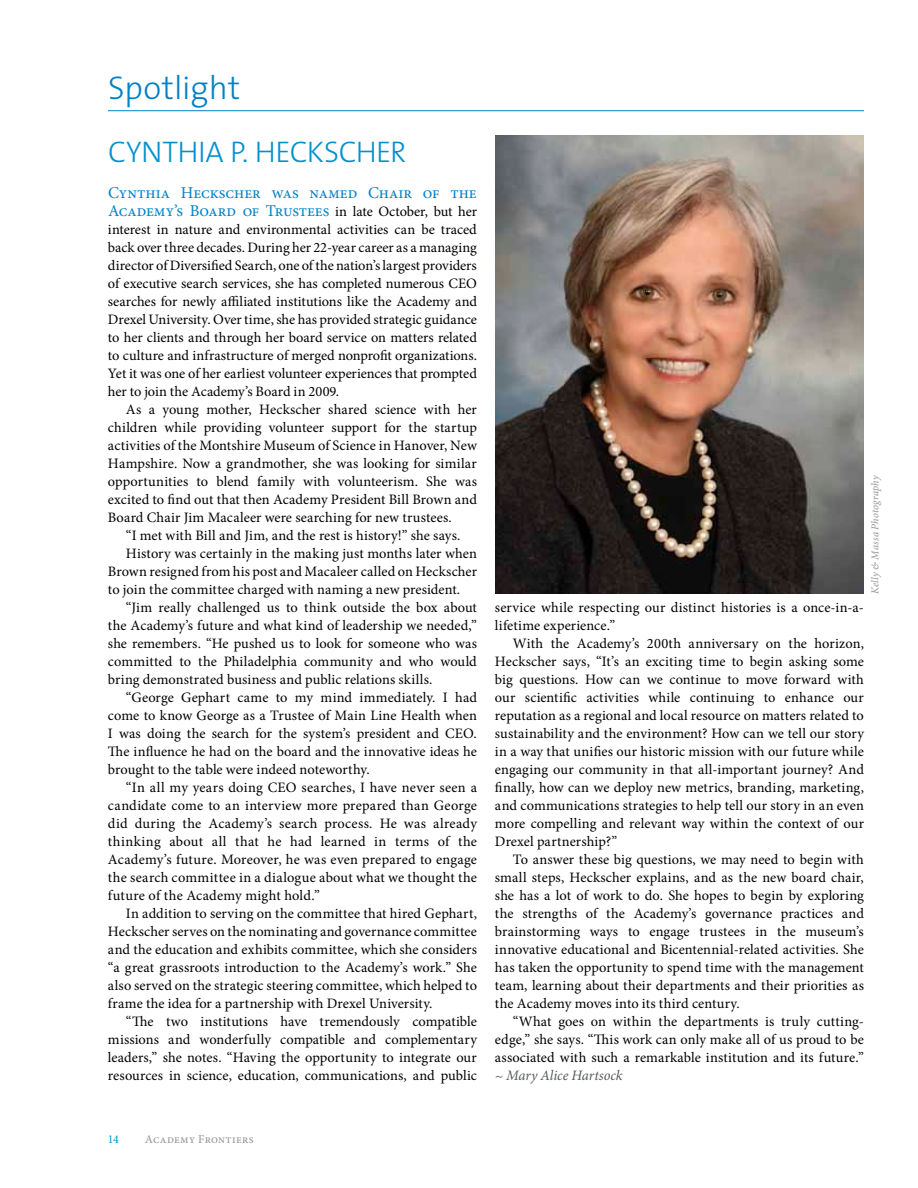
<style>
.page{position:relative;width:918px;height:1188px;background:#fff}
.page>*{position:absolute;margin:0;border:0;box-sizing:border-box;transform-origin:0 0}
.t1{font:300 33px "The Sans";color:#0081c6}
.t2{font:30px "The Sans Light Caps";letter-spacing:-.015em;color:#0091ce}
.t3{font:16.5px/18px "Minion Pro";letter-spacing:-.005em;color:#0081c6}
.t4{font:14.4px/18px "Minion Pro";color:#000;text-align:justify}
.t5{font:italic 14.4px "Minion Pro";color:#57595b}
.t6{font:12px "Minion Pro";letter-spacing:.025em;color:#939498}
.t7{font:12px "Minion Pro";color:#0091ce}
.t8{font:italic 10.5px "Minion Pro";color:#939498}
.s1{font-size:14.4px;color:#000}
</style>
<div class="page">
<hr style="left:108px;top:110px;width:756px;height:1px;background:#0081c6">
<img style="left:495px;top:135px;width:369px;height:459px">
<h1 class="t1" style="left:108px;top:61px;width:134px">Spotlight</h1>
<h2 class="t2" style="left:108px;top:127px;width:296px">CYNTHIA P. H ECKSCHER</h2>
<p class="t3" style="left:108px;top:184px;width:371px">Cynthia Heckscher was named Chair of the<br>Academy’s Board of Trustees <span class="s1">in late October, but her</span></p>
<p class="t4" style="left:108px;top:220px;width:371px">interest in nature and environmental activities can be traced back over three decades. During her 22-year career as a managing director of Diversified Search, one of the nation’s largest providers of executive search services, she has completed numerous CEO searches for newly affiliated institutions like the Academy and Drexel University. Over time, she has provided strategic guidance to her clients and through her board service on matters related to culture and infrastructure of merged nonprofit organizations.<br>Yet it was one of her earliest volunteer experiences that prompted her to join the Academy’s Board in 2009.</p>
<p class="t4" style="left:108px;top:400px;width:371px;text-indent:18px">As a young mother, Heckscher shared science with her children while providing volunteer support for the startup activities of the Montshire Museum of Science in Hanover, New Hampshire. Now a grandmother, she was looking for similar opportunities to blend family with volunteerism. She was excited to find out that then Academy President Bill Brown and Board Chair Jim Macaleer were searching for new trustees.</p>
<p class="t4" style="left:126px;top:526px;width:336px">“I met with Bill and Jim, and the rest is history!” she says.</p>
<p class="t4" style="left:126px;top:544px;width:352px">History was certainly in the making just months later when</p>
<p class="t4" style="left:108px;top:562px;width:371px">Brown resigned from his post and Macaleer called on Heckscher</p>
<p class="t4" style="left:108px;top:580px;width:354px">to join the committee charged with naming a new president.</p>
<p class="t4" style="left:126px;top:598px;width:353px">“Jim really challenged us to think outside the box about</p>
<p class="t4" style="left:108px;top:616px;width:370px">the Academy’s future and what kind of leadership we needed,”</p>
<p class="t4" style="left:108px;top:634px;width:370px">she remembers. “He pushed us to look for someone who was</p>
<p class="t4" style="left:108px;top:652px;width:370px">committed to the Philadelphia community and who would</p>
<p class="t4" style="left:108px;top:670px;width:326px">bring demonstrated business and public relations skills.</p>
<p class="t4" style="left:126px;top:688px;width:353px">“George Gephart came to my mind immediately. I had</p>
<p class="t4" style="left:108px;top:706px;width:370px">come to know George as a Trustee of Main Line Health when</p>
<p class="t4" style="left:108px;top:724px;width:370px">I was doing the search for the system’s president and CEO.</p>
<p class="t4" style="left:108px;top:742px;width:371px">The influence he had on the board and the innovative ideas he</p>
<p class="t4" style="left:108px;top:760px;width:263px">brought to the table were indeed noteworthy.</p>
<p class="t4" style="left:126px;top:778px;width:353px">“In all my years doing CEO searches, I have never seen a</p>
<p class="t4" style="left:108px;top:796px;width:370px">candidate come to an interview more prepared than George</p>
<p class="t4" style="left:108px;top:814px;width:371px">did during the Academy’s search process. He was already</p>
<p class="t4" style="left:108px;top:832px;width:371px">thinking about all that he had learned in terms of the</p>
<p class="t4" style="left:108px;top:850px;width:371px">Academy’s future. Moreover, he was even prepared to engage</p>
<p class="t4" style="left:108px;top:868px;width:370px">the search committee in a dialogue about what we thought the</p>
<p class="t4" style="left:108px;top:886px;width:213px">future of the Academy might hold.”</p>
<p class="t4" style="left:126px;top:904px;width:353px">In addition to serving on the committee that hired Gephart,</p>
<p class="t4" style="left:108px;top:922px;width:370px">Heckscher serves on the nominating and governance committee</p>
<p class="t4" style="left:108px;top:940px;width:371px">and the education and exhibits committee, which she considers</p>
<p class="t4" style="left:108px;top:958px;width:370px">“a great grassroots introduction to the Academy’s work.” She</p>
<p class="t4" style="left:108px;top:976px;width:371px">also served on the strategic steering committee, which helped to</p>
<p class="t4" style="left:108px;top:994px;width:326px">frame the idea for a partnership with Drexel University.</p>
<p class="t4" style="left:126px;top:1012px;width:352px">“The two institutions have tremendously compatible</p>
<p class="t4" style="left:108px;top:1030px;width:371px">missions and wonderfully compatible and complementary</p>
<p class="t4" style="left:108px;top:1048px;width:370px">leaders,” she notes. “Having the opportunity to integrate our</p>
<p class="t4" style="left:108px;top:1066px;width:370px">resources in science, education, communications, and public</p>
<p class="t8" style="left:868px;top:594px;width:121px;rotate:-90deg">Kelly &amp; Massa Photography</p>
<p class="t4" style="left:495px;top:598px;width:370px">service while respecting our distinct histories is a once-in-a&shy;lifetime experience.”</p>
<p class="t4" style="left:495px;top:634px;width:371px;text-indent:18px">With the Academy’s 200th anniversary on the horizon, Heckscher says, “It’s an exciting time to begin asking some big questions. How can we continue to move forward with our scientific activities while continuing to enhance our reputation as a regional and local resource on matters related to sustainability and the environment? How can we tell our story in a way that unifies our historic mission with our future while engaging our community in that all-important journey? And finally, how can we deploy new metrics, branding, marketing, and communications strategies to help tell our story in an even more compelling and relevant way within the context of our Drexel partnership?”</p>
<p class="t4" style="left:495px;top:850px;width:371px;text-indent:18px">To answer these big questions, we may need to begin with small steps, Heckscher explains, and as the new board chair, she has a lot of work to do. She hopes to begin by exploring the strengths of the Academy’s governance practices and brainstorming ways to engage trustees in the museum’s innovative educational and Bicentennial-related activities. She has taken the opportunity to spend time with the management team, learning about their departments and their priorities as the Academy moves into its third century.</p>
<p class="t4" style="left:495px;top:1012px;width:370px;text-indent:18px">“What goes on within the departments is truly cutting&shy;edge,” she says. “This work can only make all of us proud to be associated with such a remarkable institution and its future.”</p>
<p class="t5" style="left:495px;top:1066px;width:129px">~ Mary Alice Hartsock</p>
<p class="t7" style="left:108px;top:1131px;width:13px">14</p>
<p class="t6" style="left:145px;top:1131px;width:110px">Academy Frontiers</p>
</div>
